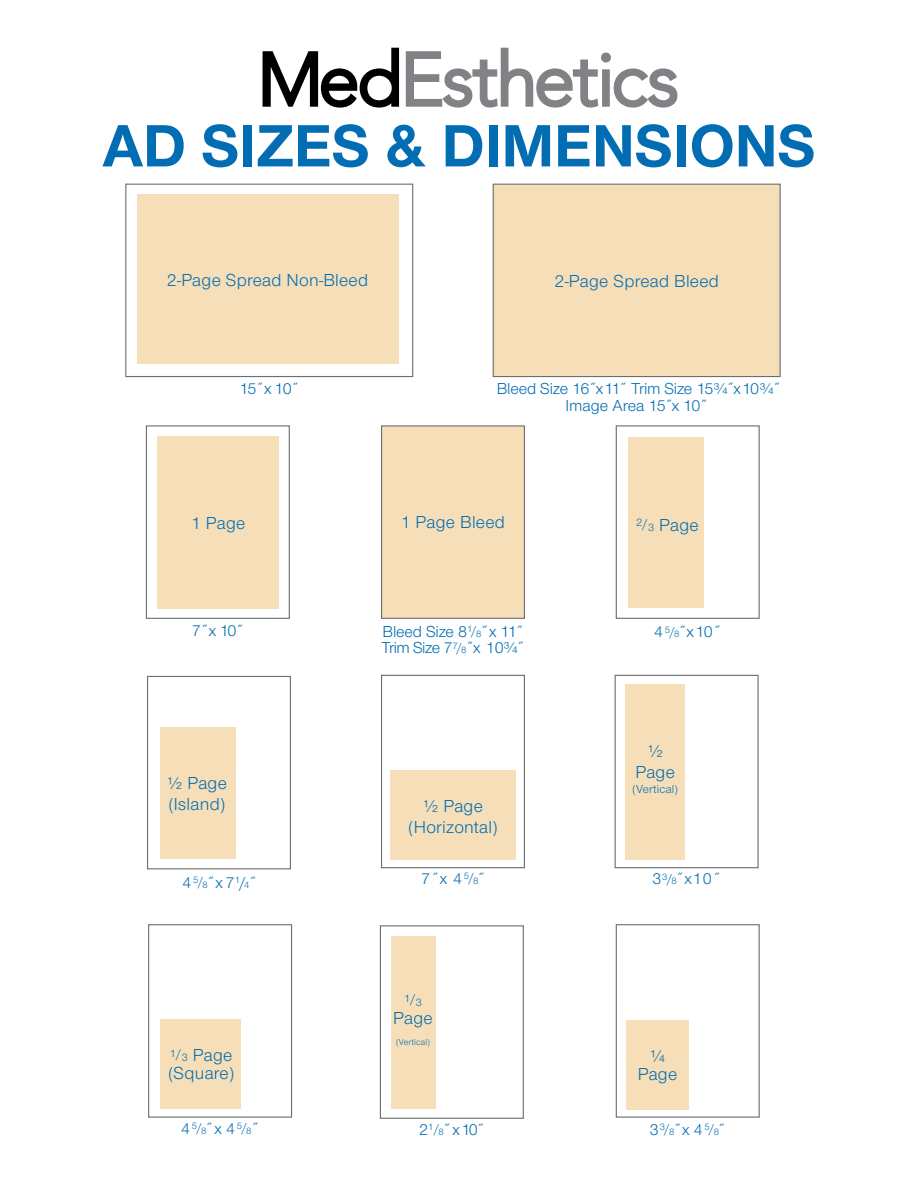
<style>
.page{position:relative;width:918px;height:1188px;background:#fff}
.page>*{position:absolute;margin:0;border:0;box-sizing:border-box;transform-origin:0 0}
.t1{font:700 61.8px "Nimbus San Nov T";color:#036db3}
.t2{font:18px/21px "Nimbus San Nov T";letter-spacing:.015em;color:#036db3;text-align:center}
.t3{font:16.5px/16.5px "Nimbus San Nov T";letter-spacing:-.01em;color:#036db3;text-align:center}
.t4{font:12px "Nimbus San Nov T";letter-spacing:.015em;color:#036db3}
.t5{font:11.25px "Nimbus San Nov T";color:#036db3}
.t6{font:9px "Nimbus San Nov T";letter-spacing:.015em;color:#036db3}
.s1{font-size:11.25px}
.s2{font-size:13.5px}
.s3{font-size:9.75px}
</style>
<div class="page">
<div style="left:616px;top:924px;width:144px;height:194px;background:#fff;border:1px solid #6c6d6f"></div>
<div style="left:626px;top:1020px;width:63px;height:90px;background:#f6dfb8"></div>
<div style="left:125px;top:184px;width:288px;height:193px;border:1px solid #6c6d6f"></div>
<div style="left:493px;top:184px;width:288px;height:193px;background:#f6dfb8;border:1px solid #6c6d6f"></div>
<div style="left:146px;top:425px;width:144px;height:194px;border:1px solid #6c6d6f"></div>
<div style="left:157px;top:436px;width:122px;height:172px;background:#f6dfb8"></div>
<div style="left:616px;top:425px;width:144px;height:194px;background:#fff;border:1px solid #6c6d6f"></div>
<div style="left:629px;top:437px;width:75px;height:171px;background:#f6dfb8"></div>
<div style="left:147px;top:676px;width:144px;height:193px;background:#fff;border:1px solid #6c6d6f"></div>
<div style="left:160px;top:727px;width:76px;height:132px;background:#f6dfb8"></div>
<div style="left:381px;top:425px;width:144px;height:194px;background:#f6dfb8;border:1px solid #6c6d6f"></div>
<div style="left:380px;top:925px;width:144px;height:194px;background:#fff;border:1px solid #6c6d6f"></div>
<div style="left:391px;top:936px;width:45px;height:172px;background:#f6dfb8"></div>
<div style="left:381px;top:675px;width:144px;height:193px;border:1px solid #6c6d6f"></div>
<div style="left:390px;top:770px;width:126px;height:90px;background:#f6dfb8"></div>
<div style="left:615px;top:675px;width:144px;height:193px;background:#fff;border:1px solid #6c6d6f"></div>
<div style="left:625px;top:684px;width:60px;height:175px;background:#f6dfb8"></div>
<div style="left:148px;top:924px;width:144px;height:194px;background:#fff;border:1px solid #6c6d6f"></div>
<div style="left:160px;top:1019px;width:81px;height:90px;background:#f6dfb8"></div>
<div style="left:137px;top:194px;width:261px;height:170px;background:#f6dfb8"></div>
<svg style="left:262px;top:47px;width:416px;height:61px"></svg>
<h1 class="t1" style="left:102px;top:109px;width:715px">AD SIZES &amp; DIMENSIONS</h1>
<p class="t2" style="left:167px;top:269px;width:203px">2-Page Spread Non-Bleed</p>
<p class="t2" style="left:555px;top:271px;width:166px">2-Page Spread Bleed</p>
<p class="t3" style="left:240px;top:381px;width:61px">15˝x 10˝</p>
<p class="t3" style="left:497px;top:381px;width:285px">Bleed Size 16˝x11˝ Trim Size 15¾˝x10¾˝<br>Image Area 15˝x 10˝</p>
<p class="t2" style="left:191px;top:512px;width:56px">1 Page</p>
<p class="t2" style="left:401px;top:512px;width:106px">1 Page Bleed</p>
<p class="t2" style="left:636px;top:514px;width:64px"><sup>2</sup><sup>/</sup><span class="s1">3</span> Page</p>
<p class="t3" style="left:192px;top:622px;width:54px">7˝x 10˝</p>
<p class="t3" style="left:654px;top:624px;width:68px">4 <sup>5</sup><span class="s2">/</span><span class="s3">8</span>˝x10˝</p>
<p class="t3" style="left:382px;top:623px;width:144px;text-align:left">Bleed Size 8<sup>1</sup><span class="s2">/</span><span class="s3">8</span>˝x 11˝<br>Trim Size 7<sup>7</sup><span class="s2">/</span><span class="s3">8</span>˝x 10¾˝</p>
<p class="t2" style="left:167px;top:773px;width:61px;text-align:left">½ Page (Island)</p>
<p class="t2" style="left:408px;top:796px;width:90px">½ Page (Horizontal)</p>
<p class="t2" style="left:635px;top:740px;width:41px">½<br>Page</p>
<p class="t4" style="left:633px;top:782px;width:47px">(Vertical)</p>
<p class="t3" style="left:183px;top:874px;width:76px">4 <sup>5</sup><span class="s2">/</span><span class="s3">8</span>˝x 7<sup>1</sup>/<span class="s3">4</span>˝</p>
<p class="t3" style="left:421px;top:870px;width:65px">7˝x 4 <sup>5</sup><span class="s2">/</span><span class="s3">8</span>˝</p>
<p class="t3" style="left:652px;top:871px;width:70px">3<sup>3</sup><span class="s2">/</span><span class="s3">8</span>˝x10˝</p>
<p class="t5" style="left:404px;top:994px;width:19px">1<span class="s2">/</span>3</p>
<p class="t2" style="left:393px;top:1008px;width:41px">Page</p>
<p class="t6" style="left:396px;top:1037px;width:35px">(Vertical)</p>
<p class="t2" style="left:168px;top:1047px;width:67px;line-height:18px;text-align:left"><sup>1</sup><sup>/</sup><span class="s1">3</span> Page (Square)</p>
<p class="t2" style="left:638px;top:1048px;width:41px;line-height:18px">¼<br>Page</p>
<p class="t3" style="left:181px;top:1120px;width:79px">4 <sup>5</sup><span class="s2">/</span><span class="s3">8</span>˝x 4 <sup>5</sup><span class="s2">/</span><span class="s3">8</span>˝</p>
<p class="t3" style="left:419px;top:1121px;width:67px">2<sup>1</sup><span class="s2">/</span><span class="s3">8</span>˝x10˝</p>
<p class="t3" style="left:650px;top:1121px;width:77px">3<sup>3</sup><span class="s2">/</span><span class="s3">8</span>˝x 4 <sup>5</sup><span class="s2">/</span><span class="s3">8</span>˝</p>
</div>
